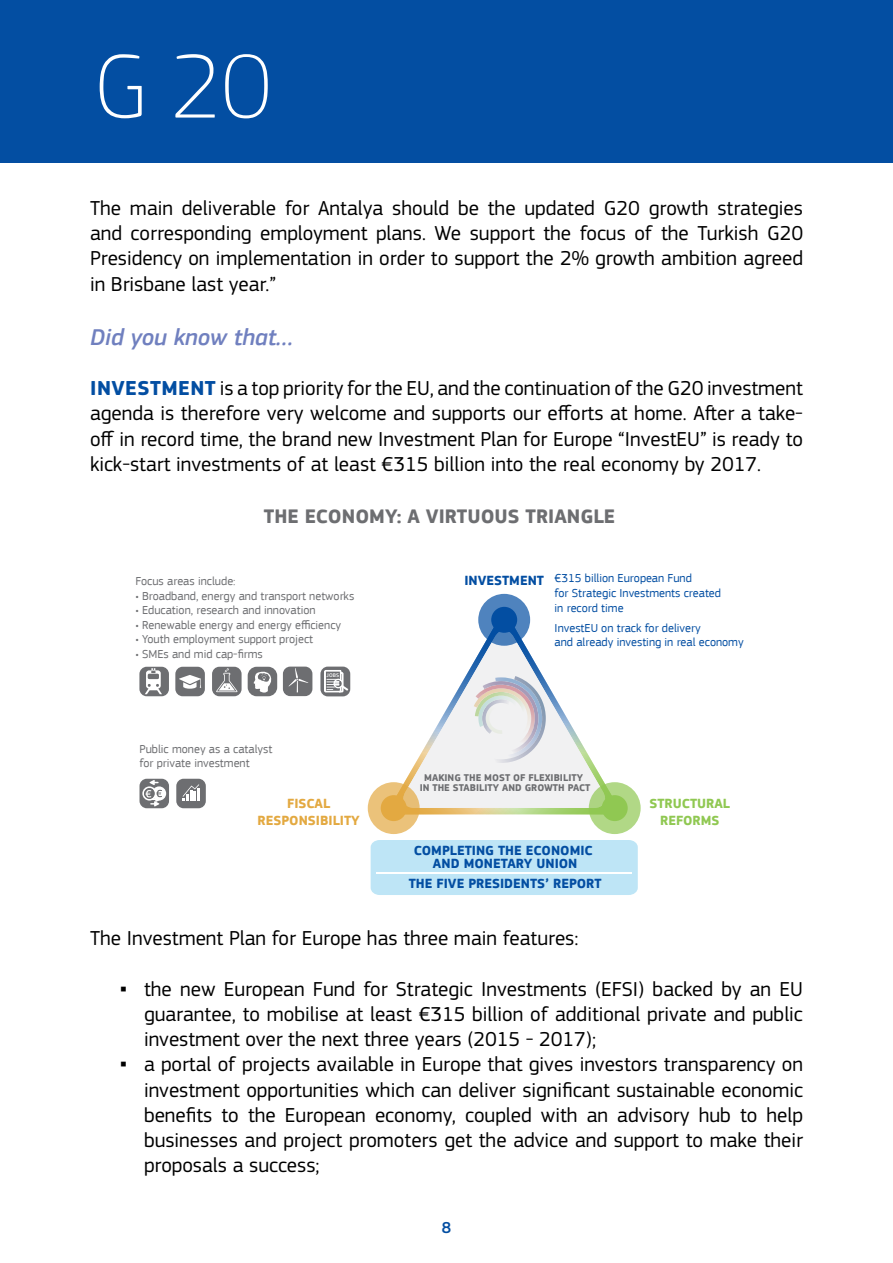
<style>
.page{position:relative;width:893px;height:1263px;background:#fff}
.page>*{position:absolute;margin:0;border:0;box-sizing:border-box;transform-origin:0 0}
.t1{font:100 94.5px "EC Square Sans Pro";color:#fff}
.t2{font:italic 500 24px "EC Square Sans Pro";color:#7080bf}
.t3{font:21px/25.2px "EC Square Sans Pro";color:#000;text-align:justify}
.t4{font:700 20.25px "EC Square Sans Pro";color:#6d6e71}
.t5{font:500 16.5px "EC Square Sans Pro";color:#034ea2}
.t6{font:700 13.8px/13px "EC Square Sans Pro";color:#034ea2;text-align:center}
.t7{font:700 13.8px/16.5px "EC Square Sans Pro";color:#e3a941;text-align:center}
.t8{font:700 13.8px/16.5px "EC Square Sans Pro";color:#90c852;text-align:center}
.t9{font:12.15px/14.5px "EC Square Sans Pro";color:#6d6e71}
.t10{font:12.15px/14.5px "EC Square Sans Pro";color:#034ea2}
.t11{font:700 10.05px/10.1px "EC Square Sans Pro";color:#6d6e71;text-align:center}
.t12{font:500 5.55px "EC Square Sans Pro";color:#fff}
.s1{font-weight:700;color:#034ea2}
.s2{font-family:"Arial"}
</style>
<div class="page">
<div style="left:0;top:0;width:893px;height:162px;background:#034ea2"></div>
<div style="left:371px;top:840px;width:267px;height:55px;background:#bee5f6"></div>
<div style="left:368px;top:782px;width:52px;height:52px;background:#ebc27a;border-radius:50%"></div>
<div style="left:589px;top:782px;width:52px;height:52px;background:#b1d886;border-radius:50%"></div>
<div style="left:478px;top:594px;width:52px;height:52px;background:#4f83be;border-radius:50%"></div>
<div style="left:491px;top:607px;width:26px;height:26px;background:#034ea2;border-radius:50%"></div>
<div style="left:381px;top:795px;width:26px;height:26px;background:#e3a941;border-radius:50%"></div>
<div style="left:602px;top:795px;width:26px;height:26px;background:#90c852;border-radius:50%"></div>
<div style="left:139px;top:779px;width:30px;height:29px;background:#6d6e71;border-radius:7px"></div>
<div style="left:152px;top:786px;width:14px;height:14px;background:#fff;border-radius:50%"></div>
<svg style="left:142px;top:780px;width:20px;height:27px"></svg>
<div style="left:176px;top:779px;width:30px;height:29px;background:#6d6e71;border-radius:7px"></div>
<svg style="left:183px;top:784px;width:17px;height:16px"></svg>
<div style="left:175px;top:667px;width:30px;height:29px;background:#6d6e71;border-radius:7px"></div>
<svg style="left:179px;top:675px;width:22px;height:14px"></svg>
<div style="left:139px;top:667px;width:30px;height:29px;background:#6d6e71;border-radius:7px"></div>
<div style="left:283px;top:667px;width:29px;height:29px;background:#6d6e71;border-radius:7px"></div>
<div style="left:212px;top:667px;width:30px;height:29px;background:#6d6e71;border-radius:7px"></div>
<div style="left:248px;top:667px;width:29px;height:29px;background:#6d6e71;border-radius:9px"></div>
<svg style="left:254px;top:672px;width:18px;height:21px"></svg>
<svg style="left:216px;top:668px;width:21px;height:24px"></svg>
<svg style="left:288px;top:668px;width:20px;height:24px"></svg>
<svg style="left:145px;top:668px;width:17px;height:26px"></svg>
<div style="left:320px;top:667px;width:30px;height:29px;background:#6d6e71;border-radius:7px"></div>
<svg style="left:324px;top:670px;width:24px;height:22px"></svg>
<svg style="left:390px;top:620px;width:228px;height:194px"></svg>
<hr style="left:376px;top:872px;width:255px;height:1px;background:#fff">
<h1 class="t1" style="left:94px;top:31px;width:179px">G 20</h1>
<p class="t3" style="left:90px;top:196px;width:714px">The main deliverable for Antalya should be the updated G20 growth strategies and corresponding employment plans. We support the focus of the Turkish G20<br>Presidency on implementation in order to support the 2% growth ambition agreed in Brisbane last year.”</p>
<p class="t2" style="left:90px;top:323px;width:205px">Did you know that…</p>
<p class="t3" style="left:90px;top:376px;width:715px"><span class="s1">INVESTMENT</span> is a top priority for the EU, and the continuation of the G20 investment agenda is therefore very welcome and supports our efforts at home. After a take&shy;off in record time, the brand new Investment Plan for Europe “InvestEU” is ready to kick-start investments of at least €315 billion into the real economy by 2017.</p>
<p class="t4" style="left:264px;top:504px;width:353px">THE ECONOMY: A VIRTUOUS TRIANGLE</p>
<p class="t9" style="left:135px;top:574px;width:102px">Focus areas include:</p>
<p class="t9" style="left:135px;top:588px;width:220px">• Broadband, energy and transport networks</p>
<p class="t9" style="left:135px;top:603px;width:182px">• Education, research and innovation</p>
<p class="t9" style="left:135px;top:617px;width:207px">• Renewable energy and energy efficiency</p>
<p class="t9" style="left:135px;top:632px;width:179px">• Youth employment support project</p>
<p class="t9" style="left:135px;top:646px;width:129px">• SMEs and mid cap-firms</p>
<p class="t12" style="left:327px;top:672px;width:14px">JOBS</p>
<p class="t9" style="left:139px;top:741px;width:134px">Public money as a catalyst for private investment</p>
<p class="t6" style="left:464px;top:574px;width:81px">INVESTMENT</p>
<p class="t10" style="left:555px;top:571px;width:168px">€315 billion European Fund<br>for Strategic Investments created in record time</p>
<p class="t10" style="left:555px;top:620px;width:191px">InvestEU on track for delivery<br>and already investing in real economy</p>
<p class="t11" style="left:420px;top:773px;width:172px">MAKING THE MOST OF FLEXIBILITY<br>IN THE STABILITY AND GROWTH PACT</p>
<p class="t7" style="left:258px;top:796px;width:104px">FISCAL<br>RESPONSIBILITY</p>
<p class="t8" style="left:649px;top:796px;width:82px">STRUCTURAL<br>REFORMS</p>
<p class="t6" style="left:414px;top:845px;width:181px">COMPLETING THE ECONOMIC<br>AND MONETARY UNION</p>
<p class="t6" style="left:409px;top:877px;width:194px">THE FIVE PRESIDENTS’ REPORT</p>
<p class="t3" style="left:90px;top:926px;width:490px">The Investment Plan for Europe has three main features:</p>
<p class="t3" style="left:144px;top:976px;width:660px;text-indent:-24px"><span class="s2">▪</span> the new European Fund for Strategic Investments (EFSI) backed by an EU guarantee, to mobilise at least €315 billion of additional private and public investment over the next three years (2015 - 2017);</p>
<p class="t3" style="left:144px;top:1052px;width:661px;text-indent:-24px"><span class="s2">▪</span> a portal of projects available in Europe that gives investors transparency on investment opportunities which can deliver significant sustainable economic benefits to the European economy, coupled with an advisory hub to help businesses and project promoters get the advice and support to make their proposals a success;</p>
<p class="t5" style="left:442px;top:1218px;width:11px">8</p>
</div>
